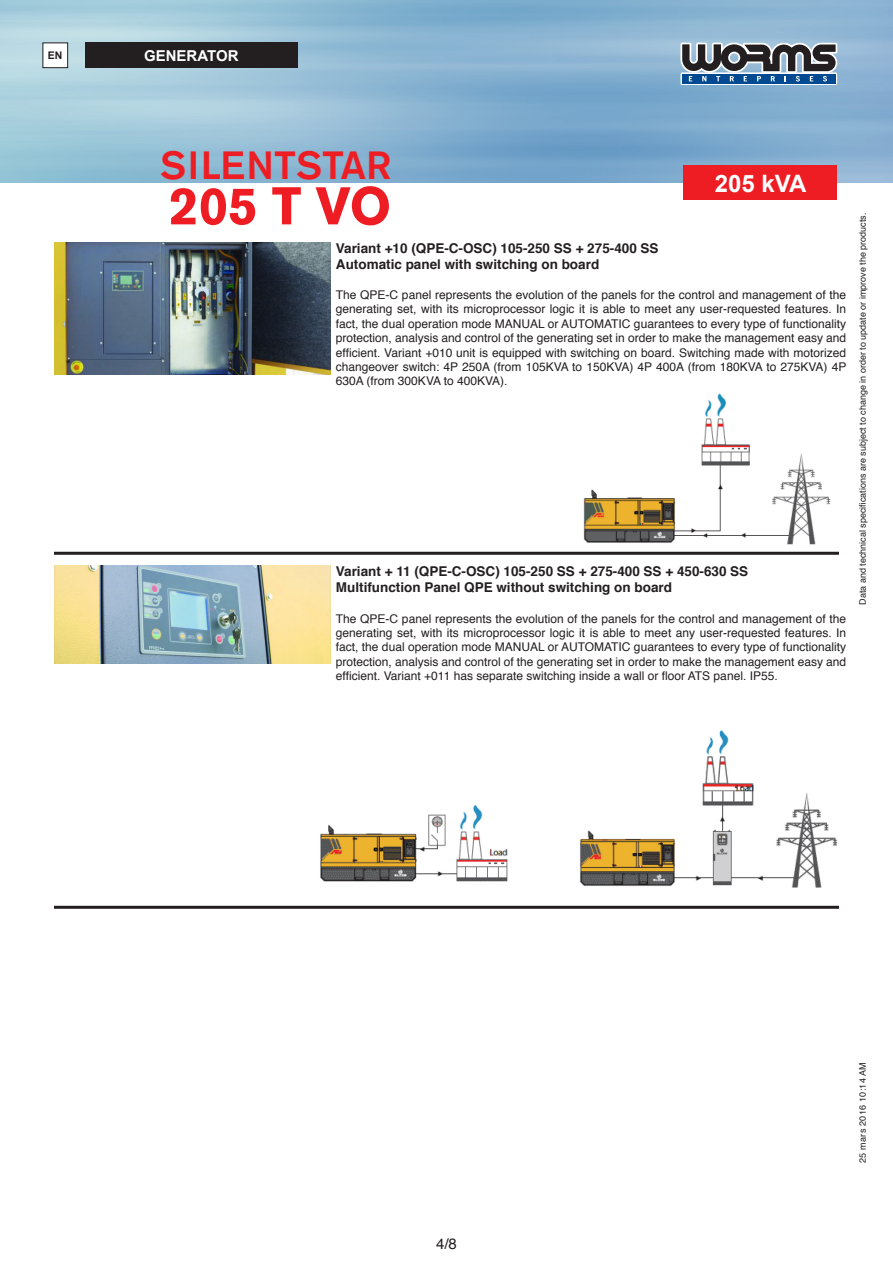
<style>
.page{position:relative;width:893px;height:1263px;background:#fff}
.page>*{position:absolute;margin:0;border:0;box-sizing:border-box;transform-origin:0 0}
.t1{font:700 52.5px "Akzidenz Grotesk BE";color:#ee1d23}
.t2{font:500 39px "Akzidenz Grotesk BE";color:#ee1d23}
.t3{font:700 24px "Arial";color:#fff}
.t4{font:700 15px "Arial";color:#fff}
.t5{font:15px "Helvetica";color:#231f20}
.TEXTE_DESIGNATION_TA{font:700 13.5px "Helvetica";color:#231f20}
.Tablo_Caract_Gauche{font:12px/14.4px "Helvetica";color:#231f20;text-align:justify}
.t6{font:700 10.5px "Arial";color:#231f20}
.t7{font:9px "Helvetica";color:#231f20}
.t8{font:9px "Helvetica";letter-spacing:.03em;color:#231f20}
</style>
<div class="page">
<img style="left:0;top:0;width:893px;height:182px">
<svg style="left:680px;top:43px;width:157px;height:41px;background:#5f7285"></svg>
<div style="left:85px;top:43px;width:213px;height:25px;background:#231f20"></div>
<div style="left:43px;top:43px;width:25px;height:25px;background:#fff"></div>
<div style="left:43px;top:43px;width:25px;height:25px;border:1px solid #231f20"></div>
<div style="left:684px;top:166px;width:153px;height:34px;background:#ee1d23"></div>
<img style="left:583px;top:393px;width:248px;height:152px">
<img style="left:320px;top:730px;width:518px;height:157px">
<hr style="left:54px;top:552px;width:785px;height:3px;background:#231f20">
<img style="left:54px;top:242px;width:276px;height:132px">
<img style="left:54px;top:566px;width:276px;height:98px">
<hr style="left:54px;top:906px;width:785px;height:3px;background:#231f20">
<p class="t6" style="left:48px;top:48px;width:16px">EN</p>
<p class="t4" style="left:144px;top:45px;width:96px">GENERATOR</p>
<h2 class="t2" style="left:160px;top:141px;width:232px">SILENTSTAR</h2>
<h1 class="t1" style="left:169px;top:176px;width:224px">205 T VO</h1>
<h3 class="t3" style="left:715px;top:167px;width:93px">205 kVA</h3>
<p class="TEXTE_DESIGNATION_TA" style="left:336px;top:237px;width:324px">Variant +10 (QPE-C-OSC) 105-250 SS + 275-400 SS</p>
<p class="TEXTE_DESIGNATION_TA" style="left:336px;top:253px;width:265px">Automatic panel with switching on board</p>
<p class="Tablo_Caract_Gauche" style="left:336px;top:288px;width:512px">The QPE-C panel represents the evolution of the panels for the control and management of the generating set, with its microprocessor logic it is able to meet any user-requested features. In fact, the dual operation mode MANUAL or AUTOMATIC guarantees to every type of functionality protection, analysis and control of the generating set in order to make the management easy and efficient. Variant +010 unit is equipped with switching on board. Switching made with motorized changeover switch: 4P 250A (from 105KVA to 150KVA) 4P 400A (from 180KVA to 275KVA) 4P 630A (from 300KVA to 400KVA).</p>
<p class="TEXTE_DESIGNATION_TA" style="left:336px;top:560px;width:414px">Variant + 11 (QPE-C-OSC) 105-250 SS + 275-400 SS + 450-630 SS</p>
<p class="TEXTE_DESIGNATION_TA" style="left:336px;top:577px;width:338px">Multifunction Panel QPE without switching on board</p>
<p class="Tablo_Caract_Gauche" style="left:336px;top:611px;width:512px">The QPE-C panel represents the evolution of the panels for the control and management of the generating set, with its microprocessor logic it is able to meet any user-requested features. In fact, the dual operation mode MANUAL or AUTOMATIC guarantees to every type of functionality protection, analysis and control of the generating set in order to make the management easy and efficient. Variant +011 has separate switching inside a wall or floor ATS panel. IP55.</p>
<p class="t7" style="left:856px;top:605px;width:394px;rotate:-90deg">Data and technical specifications are subject to change in order to update or improve the products.</p>
<p class="t5" style="left:436px;top:1232px;width:22px">4/8</p>
<p class="t8" style="left:856px;top:1163px;width:102px;rotate:-90deg">25 mars 2016 10:14 AM</p>
</div>
